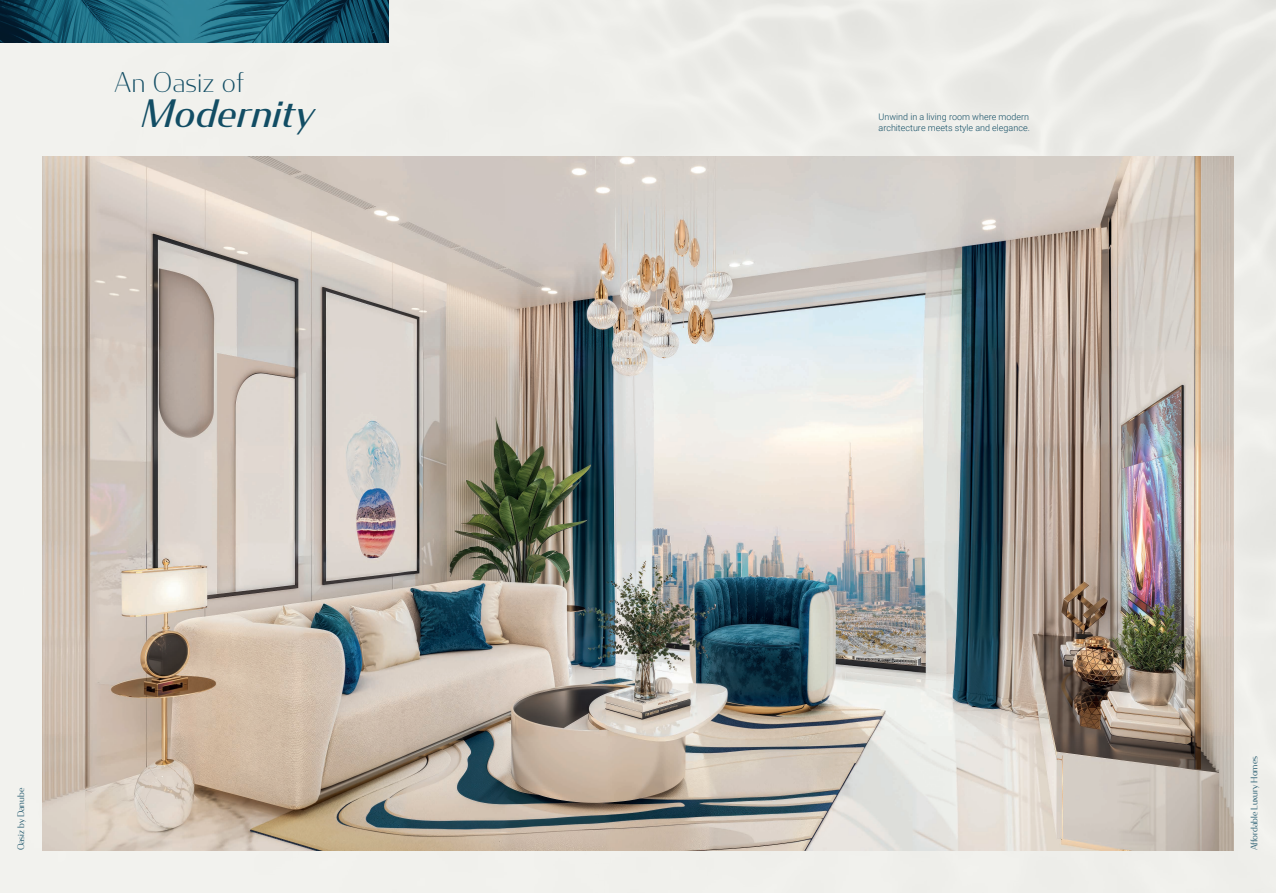
<style>
.page{position:relative;width:1276px;height:893px;background:#efefeb}
.page>*{position:absolute;margin:0;border:0;box-sizing:border-box;transform-origin:0 0}
.t1{font:italic 37.5px "Condor";letter-spacing:.025em;color:#124d64}
.t2{font:200 27px "Condor";letter-spacing:.025em;color:#124d64}
.t3{font:300 9px/10.8px "Roboto";color:#124d64}
.t4{font:300 9px "Condor";color:#124d64}
</style>
<div class="page">
<img style="left:43px;top:156px;width:1190px;height:694px">
<img style="left:0;top:0;width:389px;height:43px">
<h2 class="t2" style="left:115px;top:66px;width:131px">An Oasiz of</h2>
<h1 class="t1" style="left:143px;top:89px;width:174px">Modernity</h1>
<p class="t4" style="left:15px;top:850px;width:64px;rotate:-90deg">Oasiz by Danube</p>
<p class="t3" style="left:878px;top:111px;width:153px">Unwind in a living room where modern architecture meets style and elegance.</p>
<p class="t4" style="left:1248px;top:850px;width:96px;rotate:-90deg">Affordable Luxury Homes</p>
</div>
